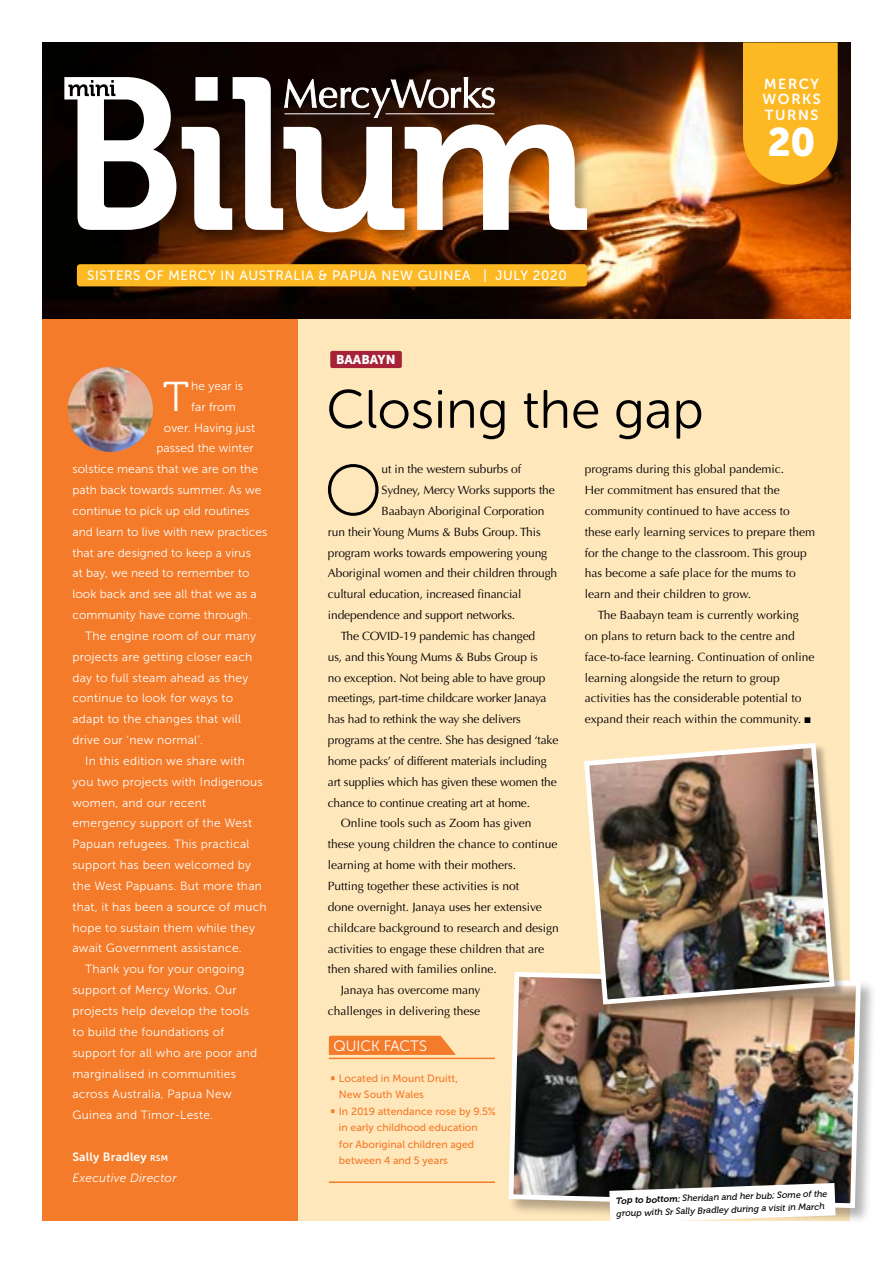
<style>
.page{position:relative;width:893px;height:1263px;background:#fff}
.page>*{position:absolute;margin:0;border:0;box-sizing:border-box;transform-origin:0 0}
.t1{font:71.55px "Museo 100";color:#000}
.t2{font:54px "Museo Sans Rounded 300";color:#000}
.t3{font:41.7px "Museo 300";color:#fff}
.t4{font:39.6px "Museo Sans Rounded 900";color:#fff}
.t5{font:15px "Museo Sans Rounded 300";color:#fff}
.t6{font:14.55px/15.5px "Museo Sans Rounded 700";letter-spacing:.115em;color:#fff}
.t7{font:13.5px "Museo Sans Rounded 500";letter-spacing:.05em;color:#fff}
.t8{font:12.75px "Museo Sans 900";color:#fff}
.t9{font:12px/20.9px "Optima";color:#000}
.t10{font:12px "Museo Sans 300";letter-spacing:.02em;color:#fff}
.t11{font:italic 12px "Museo Sans 300";letter-spacing:.02em;color:#fff}
.t12{font:12px "Museo Sans 700";letter-spacing:.02em;color:#fff}
.t13{font:10.5px/16.5px "Museo Sans 500";color:#f47b29}
.t14{font:italic 9px/12.8px "Museo 500";color:#000}
.s1{font-size:8.4px}
.s2{font-family:"Glypha"}
.s3{font-family:"Museo 700"}
</style>
<div class="page">
<div style="left:298px;top:285px;width:552px;height:935px;background:#ffe7bc"></div>
<div style="left:43px;top:285px;width:255px;height:935px;background:#f47b29"></div>
<img style="left:43px;top:43px;width:807px;height:276px">
<div style="left:77px;top:264px;width:510px;height:22px;background:#fdb924;border-radius:3px"></div>
<div style="left:64px;top:77px;width:538px;height:171px;background:#000;opacity:.3"></div>
<svg style="left:182px;top:77px;width:405px;height:155px"></svg>
<svg style="left:64px;top:77px;width:112px;height:153px"></svg>
<svg style="left:743px;top:43px;width:95px;height:142px;background:#f4b022"></svg>
<img style="left:68px;top:367px;width:85px;height:85px;border-radius:43px">
<div style="left:330px;top:351px;width:72px;height:17px;background:#a52238;border-radius:2px"></div>
<svg style="left:329px;top:1036px;width:127px;height:19px;background:#f48132"></svg>
<hr style="left:329px;top:1057px;width:166px;height:2px;background:#f47b29">
<hr style="left:329px;top:1181px;width:166px;height:2px;background:#f47b29">
<div style="left:507px;top:971px;width:369px;height:253px;background:#000;opacity:.3"></div>
<img style="left:507px;top:971px;width:356px;height:239px">
<div style="left:585px;top:744px;width:261px;height:271px;background:#000;opacity:.3"></div>
<img style="left:581px;top:743px;width:256px;height:264px">
<svg style="left:609px;top:1183px;width:227px;height:40px;background:#e9e7e5"></svg>
<p class="t7" style="left:87px;top:268px;width:481px">SISTERS OF MERCY IN AUSTRALIA &amp; PAPUA NEW GUINEA | JULY 2020</p>
<p class="t8" style="left:336px;top:353px;width:61px">BAABAYN</p>
<p class="t6" style="left:762px;top:76px;width:60px">MERCY<br>WORKS<br>TURNS</p>
<h3 class="t4" style="left:768px;top:120px;width:49px">20</h3>
<h3 class="t3" style="left:163px;top:374px;width:27px">T</h3>
<p class="t10" style="left:191px;top:379px;width:53px">he year is</p>
<p class="t10" style="left:191px;top:400px;width:46px">far from</p>
<p class="t10" style="left:164px;top:421px;width:93px">over. Having just</p>
<p class="t10" style="left:156px;top:442px;width:99px">passed the winter</p>
<p class="t10" style="left:72px;top:463px;width:187px">solstice means that we are on the</p>
<p class="t10" style="left:72px;top:483px;width:190px">path back towards summer. As we</p>
<p class="t10" style="left:72px;top:504px;width:178px">continue to pick up old routines</p>
<p class="t10" style="left:72px;top:525px;width:197px">and learn to live with new practices</p>
<p class="t10" style="left:72px;top:546px;width:180px">that are designed to keep a virus</p>
<p class="t10" style="left:72px;top:567px;width:179px">at bay, we need to remember to</p>
<p class="t10" style="left:72px;top:588px;width:186px">look back and see all that we as a</p>
<p class="t10" style="left:72px;top:608px;width:180px">community have come through.</p>
<p class="t10" style="left:85px;top:629px;width:172px">The engine room of our many</p>
<p class="t10" style="left:72px;top:650px;width:181px">projects are getting closer each</p>
<p class="t10" style="left:72px;top:671px;width:177px">day to full steam ahead as they</p>
<p class="t10" style="left:72px;top:692px;width:162px">continue to look for ways to</p>
<p class="t10" style="left:72px;top:713px;width:170px">adapt to the changes that will</p>
<p class="t10" style="left:72px;top:733px;width:132px">drive our ‘new normal’.</p>
<p class="t10" style="left:85px;top:754px;width:161px">In this edition we share with</p>
<p class="t10" style="left:72px;top:775px;width:192px">you two projects with Indigenous</p>
<p class="t10" style="left:72px;top:796px;width:135px">women, and our recent</p>
<p class="t10" style="left:72px;top:817px;width:181px">emergency support of the West</p>
<p class="t10" style="left:72px;top:838px;width:179px">Papuan refugees. This practical</p>
<p class="t10" style="left:72px;top:858px;width:180px">support has been welcomed by</p>
<p class="t10" style="left:72px;top:879px;width:191px">the West Papuans. But more than</p>
<p class="t10" style="left:72px;top:900px;width:196px">that, it has been a source of much</p>
<p class="t10" style="left:72px;top:921px;width:184px">hope to sustain them while they</p>
<p class="t10" style="left:72px;top:942px;width:171px">await Government assistance.</p>
<p class="t10" style="left:85px;top:963px;width:161px">Thank you for your ongoing</p>
<p class="t10" style="left:72px;top:983px;width:166px">support of Mercy Works. Our</p>
<p class="t10" style="left:72px;top:1004px;width:178px">projects help develop the tools</p>
<p class="t10" style="left:72px;top:1025px;width:154px">to build the foundations of</p>
<p class="t10" style="left:72px;top:1046px;width:186px">support for all who are poor and</p>
<p class="t10" style="left:72px;top:1067px;width:165px">marginalised in communities</p>
<p class="t10" style="left:72px;top:1088px;width:161px">across Australia, Papua New</p>
<p class="t10" style="left:72px;top:1108px;width:142px">Guinea and Timor-Leste.</p>
<p class="t12" style="left:72px;top:1150px;width:97px">Sally Bradley <span class="s1">RSM</span></p>
<p class="t11" style="left:72px;top:1171px;width:106px">Executive Director</p>
<h2 class="t2" style="left:326px;top:380px;width:379px">Closing the gap</h2>
<h1 class="t1" style="left:325px;top:452px;width:58px">O</h1>
<p class="t9" style="left:381px;top:459px;width:141px">ut in the western suburbs of</p>
<p class="t9" style="left:381px;top:480px;width:175px">Sydney, Mercy Works supports the</p>
<p class="t9" style="left:381px;top:501px;width:164px">Baabayn Aboriginal Corporation</p>
<p class="t9" style="left:328px;top:521px;width:214px">run their Young Mums &amp; Bubs Group. This</p>
<p class="t9" style="left:328px;top:542px;width:221px">program works towards empowering young</p>
<p class="t9" style="left:328px;top:563px;width:231px">Aboriginal women and their children through</p>
<p class="t9" style="left:328px;top:584px;width:195px">cultural education, increased financial</p>
<p class="t9" style="left:328px;top:605px;width:189px">independence and support networks.</p>
<p class="t9" style="left:341px;top:626px;width:196px">The COVID-19 pandemic has changed</p>
<p class="t9" style="left:328px;top:646px;width:211px">us, and this Young Mums &amp; Bubs Group is</p>
<p class="t9" style="left:328px;top:667px;width:219px">no exception. Not being able to have group</p>
<p class="t9" style="left:328px;top:688px;width:220px">meetings, part-time childcare worker Janaya</p>
<p class="t9" style="left:328px;top:709px;width:194px">has had to rethink the way she delivers</p>
<p class="t9" style="left:328px;top:730px;width:232px">programs at the centre. She has designed ‘take</p>
<p class="t9" style="left:328px;top:751px;width:220px">home packs’ of different materials including</p>
<p class="t9" style="left:328px;top:771px;width:230px">art supplies which has given these women the</p>
<p class="t9" style="left:328px;top:792px;width:204px">chance to continue creating art at home.</p>
<p class="t9" style="left:341px;top:813px;width:192px">Online tools such as Zoom has given</p>
<p class="t9" style="left:328px;top:834px;width:231px">these young children the chance to continue</p>
<p class="t9" style="left:328px;top:855px;width:190px">learning at home with their mothers.</p>
<p class="t9" style="left:328px;top:876px;width:193px">Putting together these activities is not</p>
<p class="t9" style="left:328px;top:896px;width:215px">done overnight. Janaya uses her extensive</p>
<p class="t9" style="left:328px;top:917px;width:232px">childcare background to research and design</p>
<p class="t9" style="left:328px;top:938px;width:218px">activities to engage these children that are</p>
<p class="t9" style="left:328px;top:959px;width:170px">then shared with families online.</p>
<p class="t9" style="left:341px;top:980px;width:141px">Janaya has overcome many</p>
<p class="t9" style="left:328px;top:1001px;width:154px">challenges in delivering these</p>
<p class="t5" style="left:334px;top:1037px;width:95px">QUICK FACTS</p>
<p class="t13" style="left:339px;top:1070px;width:121px;text-indent:-9px"><span class="s2">•</span> Located in Mount Druitt,<br>New South Wales</p>
<p class="t13" style="left:339px;top:1103px;width:159px;text-indent:-9px"><span class="s2">•</span> In 2019 attendance rose by 9.5% in early childhood education<br>for Aboriginal children aged between 4 and 5 years</p>
<p class="t9" style="left:585px;top:459px;width:232px">programs during this global pandemic.<br>Her commitment has ensured that the community continued to have access to these early learning services to prepare them for the change to the classroom. This group has become a safe place for the mums to learn and their children to grow.</p>
<p class="t9" style="left:585px;top:605px;width:231px;text-indent:13px">The Baabayn team is currently working on plans to return back to the centre and face-to-face learning. Continuation of online learning alongside the return to group activities has the considerable potential to expand their reach within the community. ■</p>
<p class="t14" style="left:616px;top:1194px;width:213px;rotate:-2deg"><span class="s3">Top to bottom:</span> Sheridan and her bub; Some of the group with Sr Sally Bradley during a visit in March</p>
</div>
